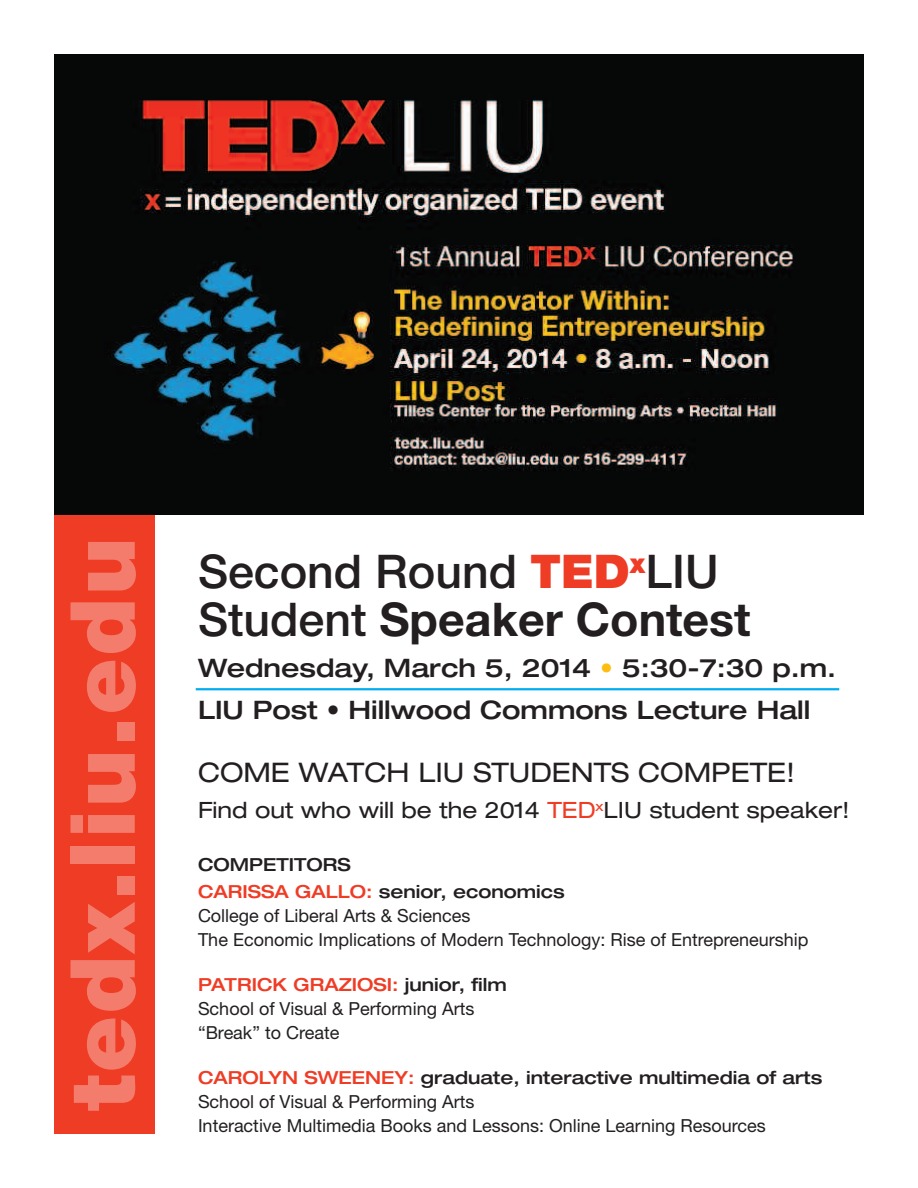
<style>
.page{position:relative;width:918px;height:1188px;background:#fff}
.page>*{position:absolute;margin:0;border:0;box-sizing:border-box;transform-origin:0 0}
.t1{font:900 90px "Helvetica Neue";letter-spacing:.025em;color:rgb(255 255 255/.33)}
.t2{font:500 46.5px/48px "Helvetica Neue";color:#231f20}
.t3{font:expanded 27px "Helvetica Neue";color:#231f20}
.t4{font:500 expanded 25.5px/42px "Helvetica Neue";color:#231f20}
.t5{font:expanded 22.5px "Helvetica Neue";color:#231f20}
.t6{font:18px/24px "Helvetica Neue";color:#231f20}
.t7{font:500 expanded 18px/27px "Helvetica Neue";color:#231f20}
.s1{font-weight:900;color:#ef3c25}
.s2{font-weight:700}
.s3{color:#fdbe12}
.s4{color:#ef3c25}
.s5{font-weight:500;font-stretch:expanded;color:#ef3c25}
.s6{font-weight:500;font-stretch:expanded}
</style>
<div class="page">
<div style="left:54px;top:510px;width:100px;height:624px;background:#ef3c25"></div>
<img style="left:54px;top:54px;width:810px;height:461px">
<hr style="left:196px;top:688px;width:643px;height:2px;background:#00aeef">
<h1 class="t1" style="left:70px;top:1111px;width:576px;rotate:-90deg">tedx.liu.edu</h1>
<h2 class="t2" style="left:198px;top:552px;width:554px">Second Round <span class="s1">TED</span><sup>x</sup>LIU<br>Student <span class="s2">Speaker Contest</span></h2>
<h3 class="t4" style="left:198px;top:649px;width:640px">Wednesday, March 5, 2014 <span class="s3">•</span> 5:30-7:30 p.m.<br>LIU Post • Hillwood Commons Lecture Hall</h3>
<h3 class="t3" style="left:198px;top:763px;width:599px">COME WATCH LIU STUDENTS COMPETE!</h3>
<p class="t5" style="left:198px;top:802px;width:653px">Find out who will be the 2014 <span class="s4">TED</span><sup>x</sup>LIU student speaker!</p>
<p class="t7" style="left:198px;top:853px;width:368px">COMPETITORS<br><span class="s4">CARISSA GALLO:</span> senior, economics</p>
<p class="t6" style="left:198px;top:903px;width:612px">College of Liberal Arts &amp; Sciences<br>The Economic Implications of Modern Technology: Rise of Entrepreneurship</p>
<p class="t6" style="left:198px;top:972px;width:310px"><span class="s5">PATRICK GRAZIOSI:</span> <span class="s6">junior, film<br></span>School of Visual &amp; Performing Arts “Break” to Create</p>
<p class="t6" style="left:198px;top:1065px;width:626px"><span class="s5">CAROLYN SWEENEY:</span> <span class="s6">graduate, interactive multimedia of arts<br></span>School of Visual &amp; Performing Arts<br>Interactive Multimedia Books and Lessons: Online Learning Resources</p>
</div>
